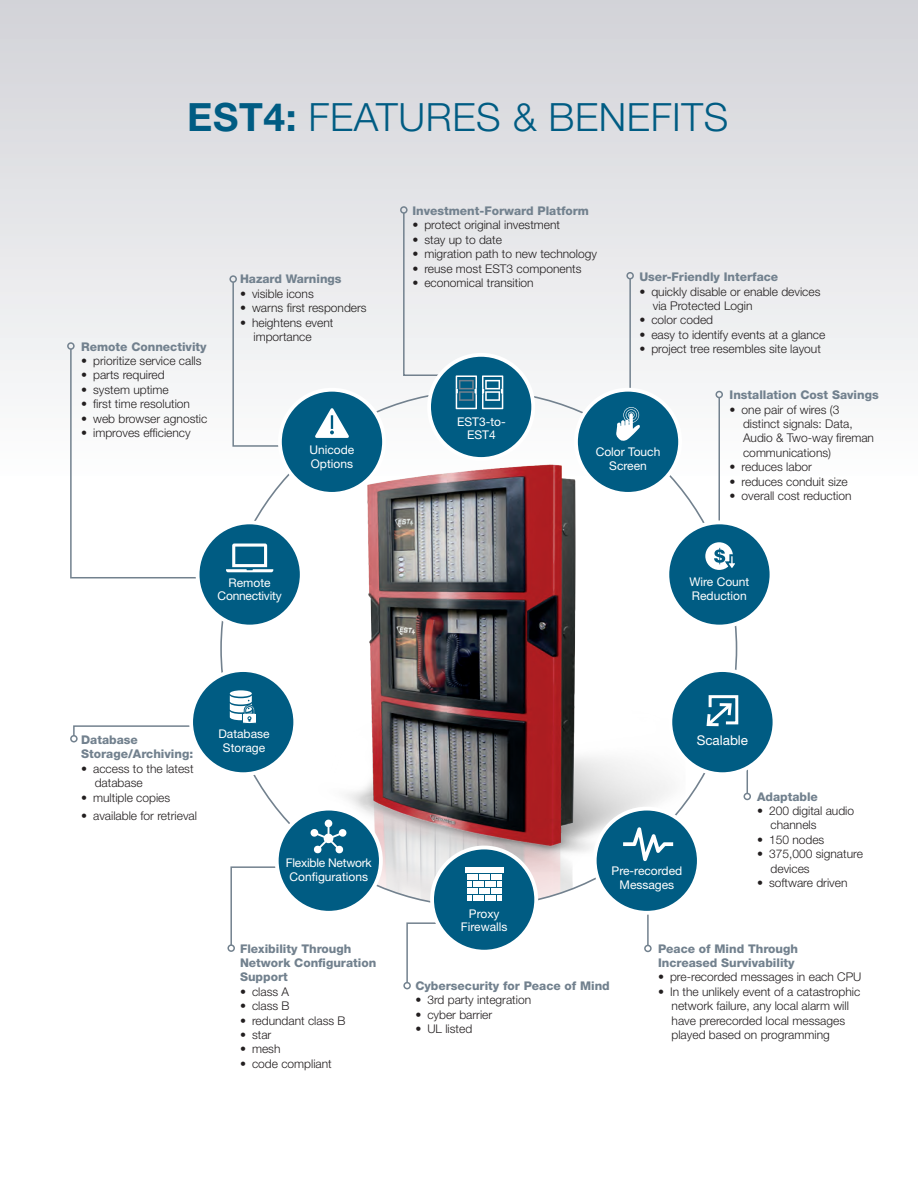
<style>
.page{position:relative;width:918px;height:1188px;background:#fff}
.page>*{position:absolute;margin:0;border:0;box-sizing:border-box;transform-origin:0 0}
.t1{font:300 39px "Helvetica Neue LT Std";letter-spacing:.015em;color:#005c83}
.t2{font:13.5px "Helvetica Neue LT Std";color:#fff}
.t3{font:300 12px/14.4px "Helvetica Neue LT Std";color:#231f20}
.t4{font:800 12px/14.4px "Helvetica Neue LT Std";color:#72818e}
.t5{font:12px/13.5px "Helvetica Neue LT Std";color:#fff;text-align:center}
.t6{font:12px/13.5px "Helvetica Neue LT Std";letter-spacing:-.02em;color:#fff;text-align:center}
.s1{font-weight:700}
</style>
<div class="page">
<div style="left:0;top:0;width:918px;height:482px;background:linear-gradient(to bottom,#d2d2d7,#fdfefe)"></div>
<img style="left:263px;top:450px;width:437px;height:453px">
<svg style="left:69px;top:348px;width:144px;height:231px"></svg>
<div style="left:67px;top:342px;width:8px;height:8px;border:2px solid #72818e;border-radius:50%"></div>
<svg style="left:232px;top:281px;width:63px;height:166px"></svg>
<div style="left:229px;top:275px;width:8px;height:8px;border:2px solid #72818e;border-radius:50%"></div>
<svg style="left:73px;top:725px;width:116px;height:11px"></svg>
<div style="left:70px;top:735px;width:8px;height:7px;border:2px solid #72818e;border-radius:50%"></div>
<svg style="left:230px;top:866px;width:63px;height:78px"></svg>
<div style="left:227px;top:944px;width:8px;height:8px;border:2px solid #72818e;border-radius:50%"></div>
<svg style="left:406px;top:922px;width:30px;height:62px"></svg>
<div style="left:403px;top:982px;width:8px;height:7px;border:2px solid #72818e;border-radius:50%"></div>
<hr style="left:747px;top:763px;width:1px;height:30px;background:#72818e">
<div style="left:744px;top:793px;width:7px;height:7px;border:2px solid #72818e;border-radius:50%"></div>
<hr style="left:718px;top:398px;width:2px;height:147px;background:#72818e">
<div style="left:716px;top:391px;width:7px;height:7px;border:2px solid #72818e;border-radius:50%"></div>
<hr style="left:629px;top:279px;width:2px;height:109px;background:#72818e">
<div style="left:626px;top:272px;width:8px;height:7px;border:2px solid #72818e;border-radius:50%"></div>
<svg style="left:402px;top:211px;width:40px;height:166px"></svg>
<div style="left:400px;top:206px;width:8px;height:8px;border:2px solid #72818e;border-radius:50%"></div>
<hr style="left:647px;top:870px;width:2px;height:75px;background:#72818e">
<div style="left:644px;top:945px;width:8px;height:7px;border:2px solid #72818e;border-radius:50%"></div>
<div style="left:576px;top:390px;width:104px;height:104px;background:#005c83;border-radius:50%"></div>
<div style="left:574px;top:388px;width:108px;height:108px;border:4px solid #fff;border-radius:50%"></div>
<div style="left:667px;top:522px;width:105px;height:105px;background:#005c83;border-radius:50%"></div>
<div style="left:665px;top:520px;width:108px;height:108px;border:4px solid #fff;border-radius:50%"></div>
<div style="left:670px;top:670px;width:105px;height:104px;background:#005c83;border-radius:50%"></div>
<div style="left:668px;top:668px;width:108px;height:108px;border:4px solid #fff;border-radius:50%"></div>
<div style="left:595px;top:809px;width:104px;height:104px;background:#005c83;border-radius:50%"></div>
<div style="left:593px;top:807px;width:108px;height:108px;border:4px solid #fff;border-radius:50%"></div>
<div style="left:432px;top:848px;width:104px;height:104px;background:#005c83;border-radius:50%"></div>
<div style="left:430px;top:846px;width:108px;height:108px;border:4px solid #fff;border-radius:50%"></div>
<div style="left:277px;top:809px;width:104px;height:104px;background:#005c83;border-radius:50%"></div>
<div style="left:275px;top:807px;width:108px;height:108px;border:4px solid #fff;border-radius:50%"></div>
<div style="left:191px;top:670px;width:104px;height:104px;background:#005c83;border-radius:50%"></div>
<div style="left:189px;top:668px;width:108px;height:108px;border:4px solid #fff;border-radius:50%"></div>
<div style="left:198px;top:522px;width:104px;height:105px;background:#005c83;border-radius:50%"></div>
<div style="left:196px;top:520px;width:108px;height:108px;border:4px solid #fff;border-radius:50%"></div>
<div style="left:280px;top:390px;width:104px;height:104px;background:#005c83;border-radius:50%"></div>
<div style="left:278px;top:388px;width:108px;height:108px;border:4px solid #fff;border-radius:50%"></div>
<div style="left:429px;top:355px;width:104px;height:104px;background:#005c83;border-radius:50%"></div>
<div style="left:427px;top:353px;width:108px;height:108px;border:4px solid #fff;border-radius:50%"></div>
<div style="left:705px;top:542px;width:28px;height:28px;background:#fff;border-radius:50%"></div>
<svg style="left:714px;top:548px;width:21px;height:22px"></svg>
<svg style="left:623px;top:827px;width:50px;height:34px"></svg>
<div style="left:479px;top:874px;width:11px;height:5px;background:#fff"></div>
<div style="left:492px;top:874px;width:10px;height:5px;background:#fff"></div>
<div style="left:467px;top:874px;width:10px;height:5px;background:#fff"></div>
<svg style="left:467px;top:881px;width:4px;height:5px"></svg>
<svg style="left:498px;top:881px;width:4px;height:5px"></svg>
<div style="left:473px;top:881px;width:11px;height:5px;background:#fff"></div>
<div style="left:486px;top:881px;width:10px;height:5px;background:#fff"></div>
<div style="left:479px;top:889px;width:11px;height:5px;background:#fff"></div>
<div style="left:467px;top:889px;width:10px;height:5px;background:#fff"></div>
<div style="left:492px;top:889px;width:10px;height:5px;background:#fff"></div>
<div style="left:465px;top:867px;width:39px;height:5px;background:#fff"></div>
<svg style="left:467px;top:896px;width:4px;height:5px"></svg>
<svg style="left:498px;top:896px;width:4px;height:5px"></svg>
<div style="left:473px;top:896px;width:11px;height:5px;background:#fff"></div>
<div style="left:486px;top:896px;width:10px;height:5px;background:#fff"></div>
<svg style="left:310px;top:820px;width:37px;height:34px"></svg>
<div style="left:230px;top:690px;width:22px;height:7px;background:#fff;border-radius:50%"></div>
<svg style="left:230px;top:695px;width:26px;height:29px"></svg>
<svg style="left:226px;top:544px;width:47px;height:28px"></svg>
<svg style="left:315px;top:408px;width:34px;height:30px"></svg>
<svg style="left:456px;top:375px;width:47px;height:34px"></svg>
<svg style="left:616px;top:407px;width:24px;height:34px"></svg>
<svg style="left:706px;top:695px;width:33px;height:32px"></svg>
<h1 class="t1" style="left:187px;top:94px;width:543px"><span class="s1">EST4:</span> FEATURES &amp; BENEFITS</h1>
<p class="t4" style="left:81px;top:339px;width:127px">Remote Connectivity</p>
<p class="t3" style="left:81px;top:353px;width:122px">• prioritize service calls</p>
<p class="t3" style="left:81px;top:368px;width:85px">• parts required</p>
<p class="t3" style="left:81px;top:382px;width:89px">• system uptime</p>
<p class="t3" style="left:81px;top:397px;width:110px">• first time resolution</p>
<p class="t3" style="left:81px;top:411px;width:128px">• web browser agnostic</p>
<p class="t3" style="left:81px;top:425px;width:111px">• improves efficiency</p>
<p class="t4" style="left:412px;top:204px;width:178px">Investment-Forward Platform</p>
<p class="t3" style="left:412px;top:218px;width:149px">• protect original investment</p>
<p class="t3" style="left:412px;top:232px;width:91px">• stay up to date</p>
<p class="t3" style="left:412px;top:247px;width:186px">• migration path to new technology</p>
<p class="t3" style="left:412px;top:261px;width:171px">• reuse most EST3 components</p>
<p class="t4" style="left:639px;top:270px;width:140px">User-Friendly Interface</p>
<p class="t3" style="left:653px;top:284px;width:169px;text-indent:-14px">• quickly disable or enable devices via Protected Login</p>
<p class="t3" style="left:639px;top:313px;width:75px">• color coded</p>
<p class="t3" style="left:639px;top:327px;width:188px">• easy to identify events at a glance</p>
<p class="t3" style="left:639px;top:341px;width:183px">• project tree resembles site layout</p>
<p class="t4" style="left:730px;top:388px;width:151px">Installation Cost Savings</p>
<p class="t3" style="left:743px;top:402px;width:132px;text-indent:-14px">• one pair of wires (3 distinct signals: Data,<br>Audio &amp; Two-way fireman communications)</p>
<p class="t3" style="left:730px;top:459px;width:84px">• reduces labor</p>
<p class="t3" style="left:730px;top:474px;width:120px">• reduces conduit size</p>
<p class="t3" style="left:730px;top:488px;width:124px">• overall cost reduction</p>
<p class="t4" style="left:240px;top:272px;width:103px">Hazard Warnings</p>
<p class="t3" style="left:412px;top:275px;width:123px">• economical transition</p>
<p class="t3" style="left:240px;top:286px;width:75px">• visible icons</p>
<p class="t3" style="left:240px;top:300px;width:128px">• warns first responders</p>
<p class="t3" style="left:254px;top:315px;width:81px;text-indent:-14px">• heightens event importance</p>
<p class="t5" style="left:457px;top:415px;width:50px">EST3-to-<br>EST4</p>
<p class="t5" style="left:310px;top:443px;width:46px;text-align:left">Unicode<br>Options</p>
<p class="t5" style="left:596px;top:445px;width:66px">Color Touch<br>Screen</p>
<p class="t6" style="left:218px;top:576px;width:66px">Remote<br>Connectivity</p>
<p class="t5" style="left:689px;top:575px;width:62px;text-align:left">Wire Count<br>Reduction</p>
<p class="t4" style="left:81px;top:732px;width:114px">Database<br>Storage/Archiving:</p>
<p class="t3" style="left:95px;top:761px;width:100px;text-indent:-13px">• access to the latest database</p>
<p class="t3" style="left:81px;top:790px;width:91px">• multiple copies</p>
<p class="t3" style="left:81px;top:808px;width:117px">• available for retrieval</p>
<p class="t5" style="left:218px;top:727px;width:53px">Database<br>Storage</p>
<p class="t6" style="left:286px;top:856px;width:87px">Flexible Network<br>Configurations</p>
<p class="t4" style="left:240px;top:941px;width:138px">Flexibility Through<br>Network Configuration<br>Support</p>
<p class="t3" style="left:240px;top:984px;width:51px">• class A</p>
<p class="t3" style="left:240px;top:998px;width:51px">• class B</p>
<p class="t3" style="left:240px;top:1013px;width:107px">• redundant class B</p>
<p class="t3" style="left:240px;top:1027px;width:33px">• star</p>
<p class="t3" style="left:240px;top:1042px;width:42px">• mesh</p>
<p class="t3" style="left:240px;top:1056px;width:93px">• code compliant</p>
<p class="t5" style="left:461px;top:907px;width:48px">Proxy<br>Firewalls</p>
<p class="t2" style="left:697px;top:732px;width:53px">Scalable</p>
<p class="t5" style="left:612px;top:864px;width:72px">Pre-recorded<br>Messages</p>
<p class="t4" style="left:757px;top:789px;width:62px">Adaptable</p>
<p class="t3" style="left:771px;top:803px;width:85px;text-indent:-13px">• 200 digital audio channels</p>
<p class="t3" style="left:757px;top:832px;width:69px">• 150 nodes</p>
<p class="t3" style="left:771px;top:846px;width:94px;text-indent:-14px">• 375,000 signature devices</p>
<p class="t3" style="left:757px;top:875px;width:92px">• software driven</p>
<p class="t4" style="left:415px;top:978px;width:196px">Cybersecurity for Peace of Mind</p>
<p class="t3" style="left:415px;top:992px;width:117px">• 3rd party integration</p>
<p class="t3" style="left:415px;top:1007px;width:78px">• cyber barrier</p>
<p class="t3" style="left:415px;top:1021px;width:58px">• UL listed</p>
<p class="t4" style="left:658px;top:941px;width:142px">Peace of Mind Through<br>Increased Survivability</p>
<p class="t3" style="left:658px;top:970px;width:205px">• pre-recorded messages in each CPU</p>
<p class="t3" style="left:672px;top:984px;width:190px;text-indent:-14px">• In the unlikely event of a catastrophic network failure, any local alarm will have prerecorded local messages played based on programming</p>
</div>
